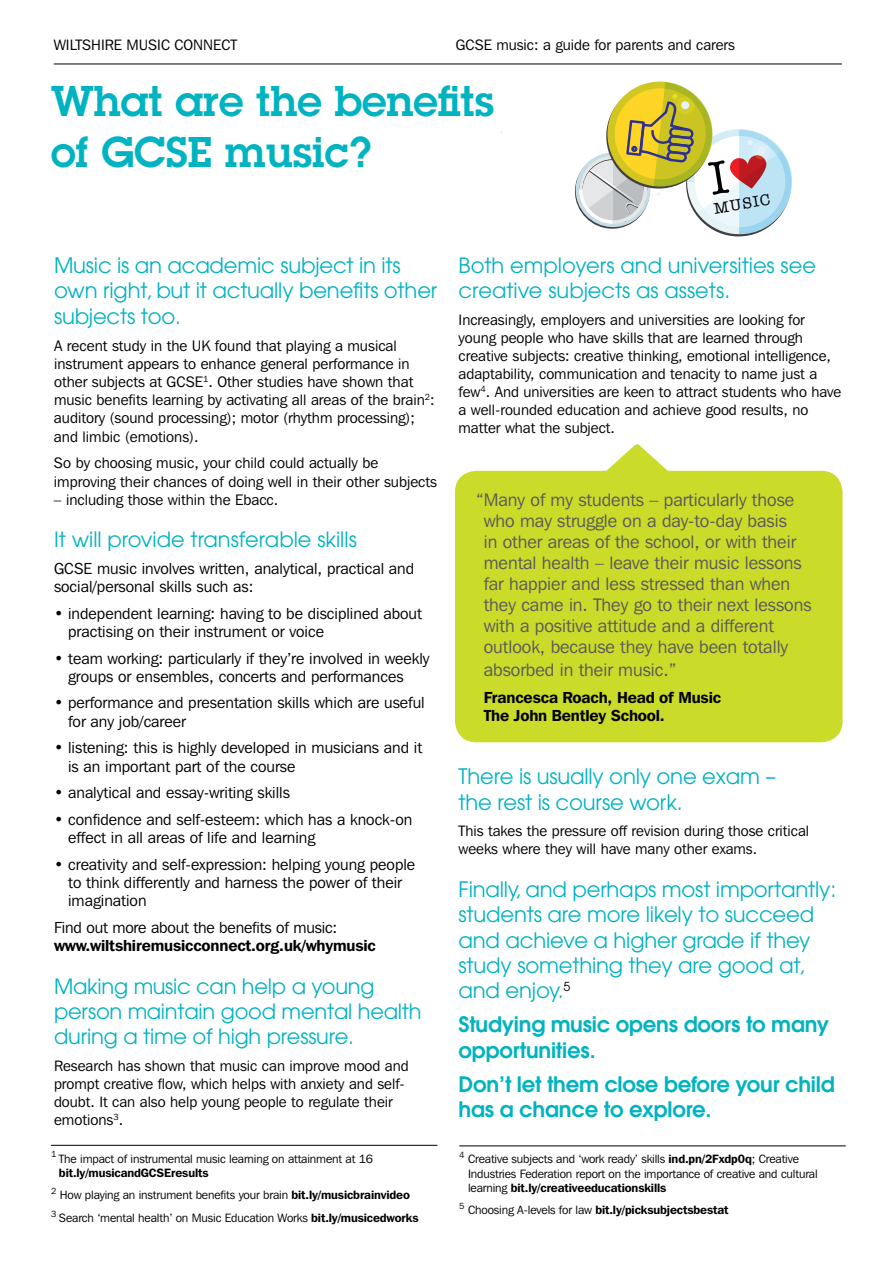
<style>
.page{position:relative;width:893px;height:1263px;background:#fff}
.page>*{position:absolute;margin:0;border:0;box-sizing:border-box;transform-origin:0 0}
.t1{font:600 42px/50.4px "Lubalin Graph";color:#00b3c1}
.t2{font:21.15px/25.5px "Avant Garde";letter-spacing:-.01em;color:#00b3c1}
.t3{font:600 21.15px/25.5px "Avant Garde";letter-spacing:-.01em;color:#00b3c1}
.t4{font:21px/25.2px "Avant Garde";letter-spacing:-.01em;color:#00b3c1}
.t5{font:18px/21px "Franklin Gothic IT Cby BT";color:#58595b}
.t6{font:16.05px "American Typewriter";color:#000}
.t7{font:15.9px/18.1px "Franklin Gothic IT Cby BT";color:#000}
.t8{font:600 15.9px/18.1px "Franklin Gothic IT Cby BT";letter-spacing:-.01em;color:#000}
.t9{font:15.15px/18.1px "Franklin Gothic IT Cby BT";color:#000}
.t10{font:15px/18px "Franklin Gothic IT Cby BT";color:#000}
.t11{font:12px/14.4px "Franklin Gothic IT Cby BT";letter-spacing:-.01em;color:#000}
.t12{font:600 12px "Franklin Gothic IT Cby BT";letter-spacing:-.01em;color:#000}
.s1{font-size:15px}
.s2{font-weight:600}
.s3{font-weight:400}
</style>
<div class="page">
<hr style="left:54px;top:64px;width:788px;height:1px;background:#000">
<hr style="left:51px;top:1145px;width:386px;height:1px;background:#000">
<div style="left:455px;top:471px;width:387px;height:271px;background:#cbdb2a;border-radius:21px"></div>
<svg style="left:605px;top:444px;width:64px;height:27px"></svg>
<hr style="left:459px;top:1146px;width:387px;height:1px;background:#000">
<svg style="left:575px;top:81px;width:217px;height:156px"></svg>
<p class="t10" style="left:54px;top:35px;width:185px">WILTSHIRE MUSIC CONNECT</p>
<p class="t10" style="left:456px;top:35px;width:281px">GCSE music: a guide for parents and carers</p>
<h1 class="t1" style="left:51px;top:76px;width:444px">What are the benefits of GCSE music?</h1>
<p class="t6" style="left:712px;top:196px;width:58px;rotate:-9deg">MUSIC</p>
<h2 class="t2" style="left:54px;top:253px;width:385px">Music is an academic subject in its own right, but it actually benefits other subjects too.</h2>
<p class="t9" style="left:54px;top:336px;width:382px">A recent study in the UK found that playing a musical instrument appears to enhance general performance in other subjects at GCSE<sup>1</sup>. Other studies have shown that music benefits learning by activating all areas of the brain<sup>2</sup>: auditory (sound processing); motor (rhythm processing); and limbic (emotions).</p>
<p class="t9" style="left:54px;top:454px;width:385px">So by choosing music, your child could actually be improving their chances of doing well in their other subjects</p>
<p class="t9" style="left:54px;top:490px;width:226px">– including those within the Ebacc.</p>
<h3 class="t4" style="left:54px;top:527px;width:304px">It will provide transferable skills</h3>
<p class="t7" style="left:54px;top:559px;width:362px">GCSE music involves written, analytical, practical and social/personal skills such as:</p>
<p class="t7" style="left:68px;top:604px;width:355px;text-indent:-14px">• independent learning: having to be disciplined about practising on their instrument or voice</p>
<p class="t7" style="left:68px;top:649px;width:363px;text-indent:-14px">• team working: particularly if they’re involved in weekly groups or ensembles, concerts and performances</p>
<p class="t7" style="left:68px;top:694px;width:358px;text-indent:-14px">• performance and presentation skills which are useful for any job/career</p>
<p class="t7" style="left:68px;top:738px;width:356px;text-indent:-14px">• listening: this is highly developed in musicians and it is an important part of the course</p>
<p class="t7" style="left:54px;top:783px;width:237px">• analytical and essay-writing skills</p>
<p class="t7" style="left:68px;top:810px;width:346px;text-indent:-14px">• confidence and self-esteem: which has a knock-on effect in all areas of life and learning</p>
<p class="t7" style="left:68px;top:855px;width:349px;text-indent:-14px">• creativity and self-expression: helping young people to think differently and harness the power of their imagination</p>
<p class="t7" style="left:54px;top:918px;width:285px">Find out more about the benefits of music:</p>
<p class="t8" style="left:54px;top:936px;width:323px">www.wiltshiremusicconnect.org.uk/whymusic</p>
<h3 class="t4" style="left:54px;top:973px;width:369px">Making music can help a young person maintain good mental health during a time of high pressure.</h3>
<p class="t10" style="left:54px;top:1056px;width:356px">Research has shown that music can improve mood and prompt creative flow, which helps with anxiety and self&shy;doubt. It can also help young people to regulate their</p>
<p class="t9" style="left:54px;top:1110px;width:71px">emotions<sup>3</sup><span class="s1">.</span></p>
<p class="t11" style="left:59px;top:1151px;width:316px;text-indent:-8px"><sup>1</sup> The impact of instrumental music learning on attainment at 16 <span class="s2">bit.ly/musicandGCSEresults</span></p>
<p class="t11" style="left:51px;top:1184px;width:369px;line-height:22.5px"><sup>2</sup> How playing an instrument benefits your brain <span class="s2">bit.ly/musicbrainvideo<br></span><sup>3</sup> Search ‘mental health’ on Music Education Works <span class="s2">bit.ly/musicedworks</span></p>
<h3 class="t4" style="left:459px;top:253px;width:359px">Both employers and universities see creative subjects as assets.</h3>
<p class="t10" style="left:459px;top:310px;width:384px">Increasingly, employers and universities are looking for young people who have skills that are learned through creative subjects: creative thinking, emotional intelligence, adaptability, communication and tenacity to name just a few<sup>4</sup>. And universities are keen to attract students who have a well-rounded education and achieve good results, no matter what the subject.</p>
<p class="t5" style="left:484px;top:489px;width:329px;text-indent:-8px">“Many of my students – particularly those who may struggle on a day-to-day basis<br>in other areas of the school, or with their mental health – leave their music lessons far happier and less stressed than when they came in. They go to their next lessons with a positive attitude and a different outlook, because they have been totally</p>
<p class="t5" style="left:484px;top:659px;width:194px">absorbed in their music.”</p>
<p class="t8" style="left:484px;top:688px;width:239px">Francesca Roach, Head of Music<br>The John Bentley School.</p>
<h2 class="t2" style="left:459px;top:764px;width:319px">There is usually only one exam – the rest is course work.</h2>
<p class="t10" style="left:459px;top:822px;width:352px">This takes the pressure off revision during those critical weeks where they will have many other exams.</p>
<h2 class="t2" style="left:459px;top:876px;width:379px">Finally, and perhaps most importantly: students are more likely to succeed and achieve a higher grade if they study something they are good at, and enjoy.<sup>5</sup></h2>
<h2 class="t3" style="left:459px;top:1011px;width:372px">Studying music opens doors to many opportunities.</h2>
<h2 class="t3" style="left:459px;top:1071px;width:378px">Don’t let them close before your child has a chance to explore.</h2>
<p class="t11" style="left:468px;top:1151px;width:351px;text-indent:-9px"><sup>4</sup> Creative subjects and ‘work ready’ skills <span class="s2">ind.pn/2Fxdp0q</span>; Creative<br>Industries Federation report on the importance of creative and cultural learning <span class="s2">bit.ly/creativeeducationskills</span></p>
<p class="t12" style="left:459px;top:1202px;width:271px"><sup>5</sup> <span class="s3">Choosing A-levels for law</span> bit.ly/picksubjectsbestat</p>
</div>
